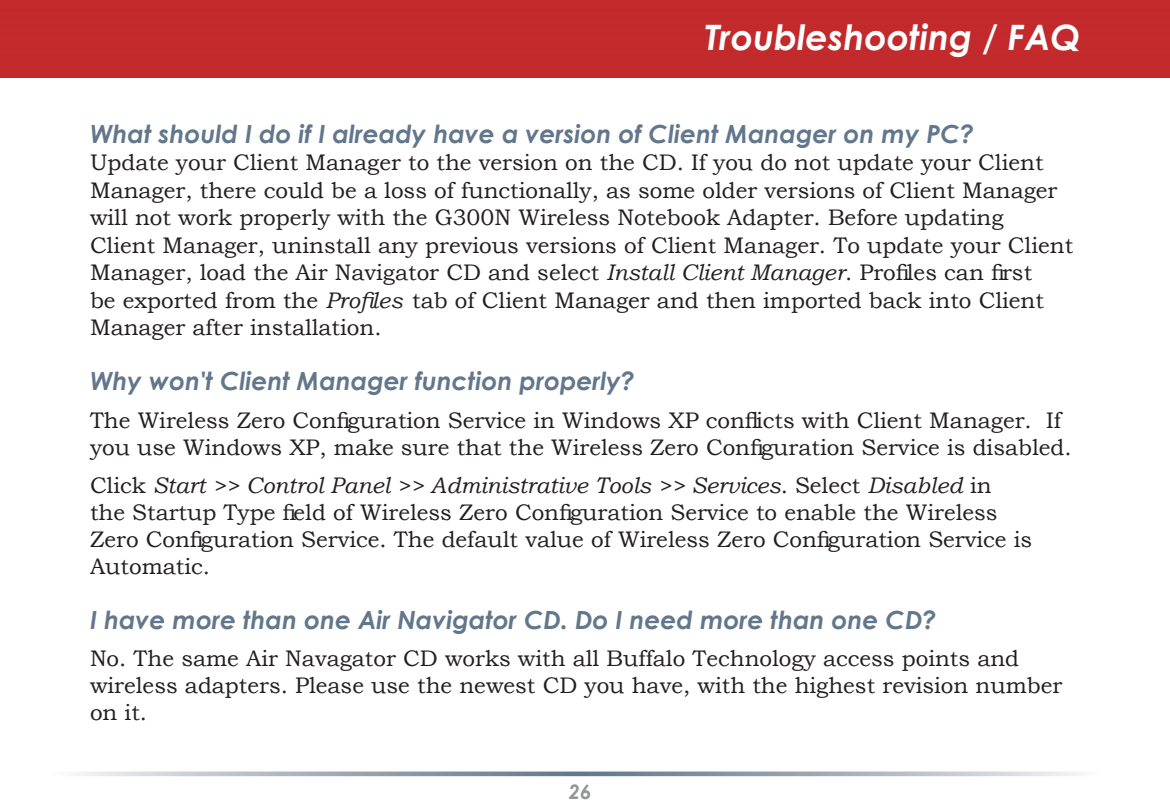
<style>
.page{position:relative;width:1170px;height:810px;background:#fff}
.page>*{position:absolute;margin:0;border:0;box-sizing:border-box;transform-origin:0 0}
.t1{font:italic 700 35px "Century Gothic";color:#fff}
.t2{font:italic 700 25px "Century Gothic";color:#62778c}
.t3{font:22.5px/27.5px "Bookman Old Style";color:#231f20}
.t4{font:italic 700 20px "Century Gothic";color:#939598}
.s1{font-style:italic}
</style>
<div class="page">
<div style="left:0;top:0;width:1170px;height:78px;background:#c32a2c"></div>
<svg style="left:76px;top:772px;width:1001px;height:4px;background:#a5aeba"></svg>
<h1 class="t1" style="left:705px;top:15px;width:377px">Troubleshooting / FAQ</h1>
<p class="t2" style="left:90px;top:117px;width:885px">What should I do if I already have a version of Client Manager on my PC?</p>
<p class="t3" style="left:90px;top:149px;width:985px">Update your Client Manager to the version on the CD. If you do not update your Client Manager, there could be a loss of functionally, as some older versions of Client Manager will not work properly with the G300N Wireless Notebook Adapter. Before updating Client Manager, uninstall any previous versions of Client Manager. To update your Client Manager, load the Air Navigator CD and select <span class="s1">Install Client Manager</span>. Profiles can first<br>be exported from the <span class="s1">Profiles</span> tab of Client Manager and then imported back into Client Manager after installation.</p>
<p class="t2" style="left:90px;top:365px;width:546px">Why won't Client Manager function properly?</p>
<p class="t3" style="left:90px;top:407px;width:983px">The Wireless Zero Configuration Service in Windows XP conflicts with Client Manager. If you use Windows XP, make sure that the Wireless Zero Configuration Service is disabled.</p>
<p class="t3" style="left:90px;top:471px;width:944px">Click <span class="s1">Start &gt;&gt; Control Panel &gt;&gt; Administrative Tools &gt;&gt; Services</span>. Select <span class="s1">Disabled</span> in the Startup Type field of Wireless Zero Configuration Service to enable the Wireless Zero Configuration Service. The default value of Wireless Zero Configuration Service is Automatic.</p>
<p class="t2" style="left:90px;top:603px;width:848px">I have more than one Air Navigator CD. Do I need more than one CD?</p>
<p class="t3" style="left:90px;top:645px;width:974px">No. The same Air Navagator CD works with all Buffalo Technology access points and wireless adapters. Please use the newest CD you have, with the highest revision number on it.</p>
<p class="t4" style="left:569px;top:779px;width:24px">26</p>
</div>
